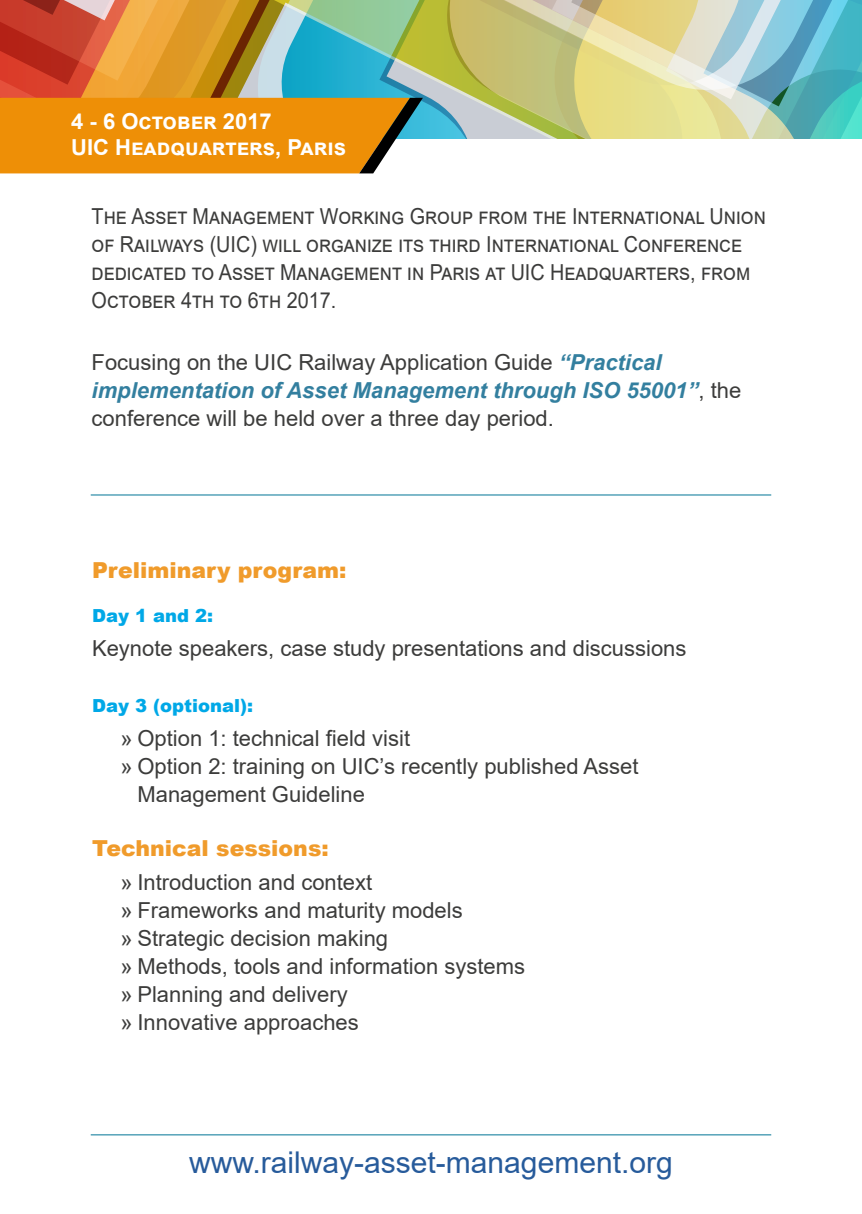
<style>
.page{position:relative;width:862px;height:1214px;background:#fff}
.page>*{position:absolute;margin:0;border:0;box-sizing:border-box;transform-origin:0 0}
.t1{font:30px "Arial";color:#275b9b}
.t2{font:22px/28px "Arial";color:#3c3c3b}
.t3{font:22px/28px "Arial";color:#3c3c3b;scale:.9 1}
.t4{font:900 22px "Arial";color:#f09b2b}
.t5{font:700 22px/26.4px "Arial";color:#fff}
.t6{font:900 18px "Arial";color:#00a8e7}
.s1{font-weight:700;font-style:italic;color:#337f9f}
</style>
<div class="page">
<svg style="left:0;top:0;width:862px;height:98px;background:#c4956e"></svg>
<svg style="left:258px;top:0;width:311px;height:40px;background:#a8be81"></svg>
<svg style="left:65px;top:40px;width:797px;height:99px;background:#aabc91"></svg>
<svg style="left:0;top:98px;width:423px;height:75px;background:#e49013"></svg>
<hr style="left:91px;top:494px;width:680px;height:1px;background:#007495">
<hr style="left:91px;top:1134px;width:680px;height:1px;background:#007495">
<p class="t5" style="left:71px;top:108px;width:276px">4 - 6 October 2017<br>UIC Headquarters, Paris</p>
<p class="t3" style="left:92px;top:202px;width:750px">The Asset Management Working Group from the International Union of Railways (UIC) will organize its third International Conference dedicated to Asset Management in Paris at UIC Headquarters, from October 4th to 6th 2017.</p>
<p class="t2" style="left:92px;top:348px;width:651px">Focusing on the UIC Railway Application Guide <span class="s1">“Practical implementation of Asset Management through ISO 55001”</span>, the conference will be held over a three day period.</p>
<p class="t4" style="left:92px;top:554px;width:256px">Preliminary program:</p>
<p class="t6" style="left:92px;top:603px;width:123px">Day 1 and 2:</p>
<p class="t2" style="left:92px;top:634px;width:596px">Keynote speakers, case study presentations and discussions</p>
<p class="t6" style="left:92px;top:692px;width:163px">Day 3 (optional):</p>
<p class="t2" style="left:120px;top:723px;width:291px">» Option 1: technical field visit</p>
<p class="t2" style="left:120px;top:751px;width:519px">» Option 2: training on UIC’s recently published Asset</p>
<p class="t2" style="left:137px;top:779px;width:229px">Management Guideline</p>
<p class="t4" style="left:92px;top:832px;width:238px">Technical sessions:</p>
<p class="t2" style="left:120px;top:868px;width:406px">» Introduction and context<br>» Frameworks and maturity models<br>» Strategic decision making<br>» Methods, tools and information systems » Planning and delivery<br>» Innovative approaches</p>
<h1 class="t1" style="left:189px;top:1141px;width:485px">www.railway-asset-management.org</h1>
</div>
